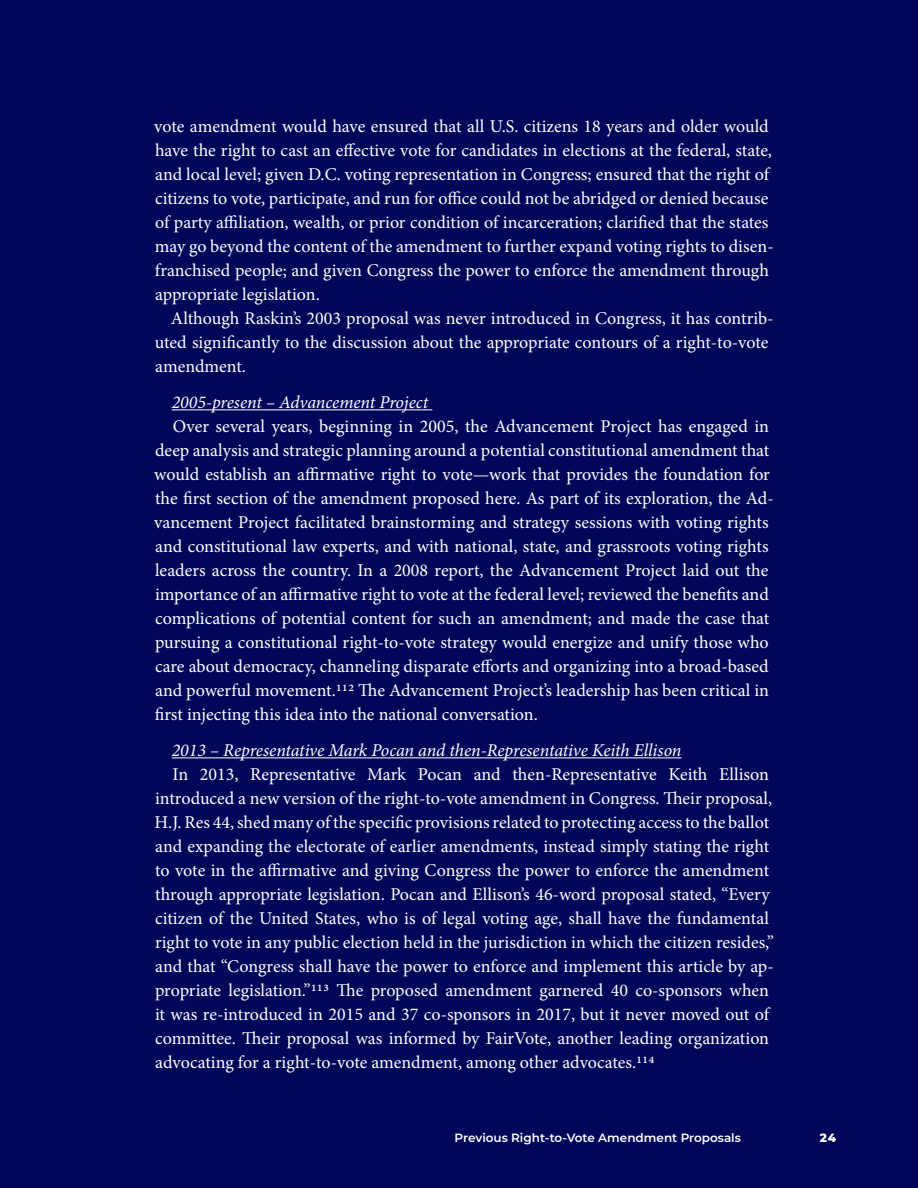
<style>
.page{position:relative;width:918px;height:1188px;background:#000759}
.page>*{position:absolute;margin:0;border:0;box-sizing:border-box;transform-origin:0 0}
.Body{font:18px/24px "Minion Pro";letter-spacing:-.005em;color:#fff}
.Body-2{font:italic 18px "Minion Pro";letter-spacing:-.005em;color:#fff}
.t1{font:600 12px "Montserrat";color:#fff}
.t2{font:800 12px "Montserrat";color:#fff}
</style>
<div class="page">
<hr style="left:172px;top:409px;width:260px;height:1px;background:#fff">
<hr style="left:172px;top:757px;width:510px;height:1px;background:#fff">
<p class="Body" style="left:154px;top:114px;width:621px">vote amendment would have ensured that all U.S. citizens 18 years and older would have the right to cast an effective vote for candidates in elections at the federal, state, and local level; given D.C. voting representation in Congress; ensured that the right of citizens to vote, participate, and run for office could not be abridged or denied because of party affiliation, wealth, or prior condition of incarceration; clarified that the states may go beyond the content of the amendment to further expand voting rights to disen&shy;franchised people; and given Congress the power to enforce the amendment through appropriate legislation.</p>
<p class="Body" style="left:155px;top:306px;width:620px;text-indent:16px">Although Raskin’s 2003 proposal was never introduced in Congress, it has contrib&shy;uted significantly to the discussion about the appropriate contours of a right-to-vote amendment.</p>
<p class="Body-2" style="left:172px;top:390px;width:258px">2005-present – Advancement Project</p>
<p class="Body" style="left:154px;top:414px;width:621px;text-indent:18px">Over several years, beginning in 2005, the Advancement Project has engaged in deep analysis and strategic planning around a potential constitutional amendment that would establish an affirmative right to vote—work that provides the foundation for the first section of the amendment proposed here. As part of its exploration, the Ad&shy;vancement Project facilitated brainstorming and strategy sessions with voting rights and constitutional law experts, and with national, state, and grassroots voting rights leaders across the country. In a 2008 report, the Advancement Project laid out the importance of an affirmative right to vote at the federal level; reviewed the benefits and complications of potential content for such an amendment; and made the case that pursuing a constitutional right-to-vote strategy would energize and unify those who care about democracy, channeling disparate efforts and organizing into a broad-based and powerful movement.112 The Advancement Project’s leadership has been critical in first injecting this idea into the national conversation.</p>
<p class="Body-2" style="left:172px;top:738px;width:511px">2013 – Representative Mark Pocan and then-Representative Keith Ellison</p>
<p class="Body" style="left:154px;top:762px;width:621px;text-indent:18px">In 2013, Representative Mark Pocan and then-Representative Keith Ellison introduced a new version of the right-to-vote amendment in Congress. Their proposal, H.J. Res 44, shed many of the specific provisions related to protecting access to the ballot and expanding the electorate of earlier amendments, instead simply stating the right to vote in the affirmative and giving Congress the power to enforce the amendment through appropriate legislation. Pocan and Ellison’s 46-word proposal stated, “Every citizen of the United States, who is of legal voting age, shall have the fundamental right to vote in any public election held in the jurisdiction in which the citizen resides,” and that “Congress shall have the power to enforce and implement this article by ap&shy;propriate legislation.”113 The proposed amendment garnered 40 co-sponsors when it was re-introduced in 2015 and 37 co-sponsors in 2017, but it never moved out of committee. Their proposal was informed by FairVote, another leading organization advocating for a right-to-vote amendment, among other advocates.114</p>
<p class="t1" style="left:455px;top:1129px;width:288px">Previous Right-to-Vote Amendment Proposals</p>
<p class="t2" style="left:820px;top:1129px;width:18px">24</p>
</div>
